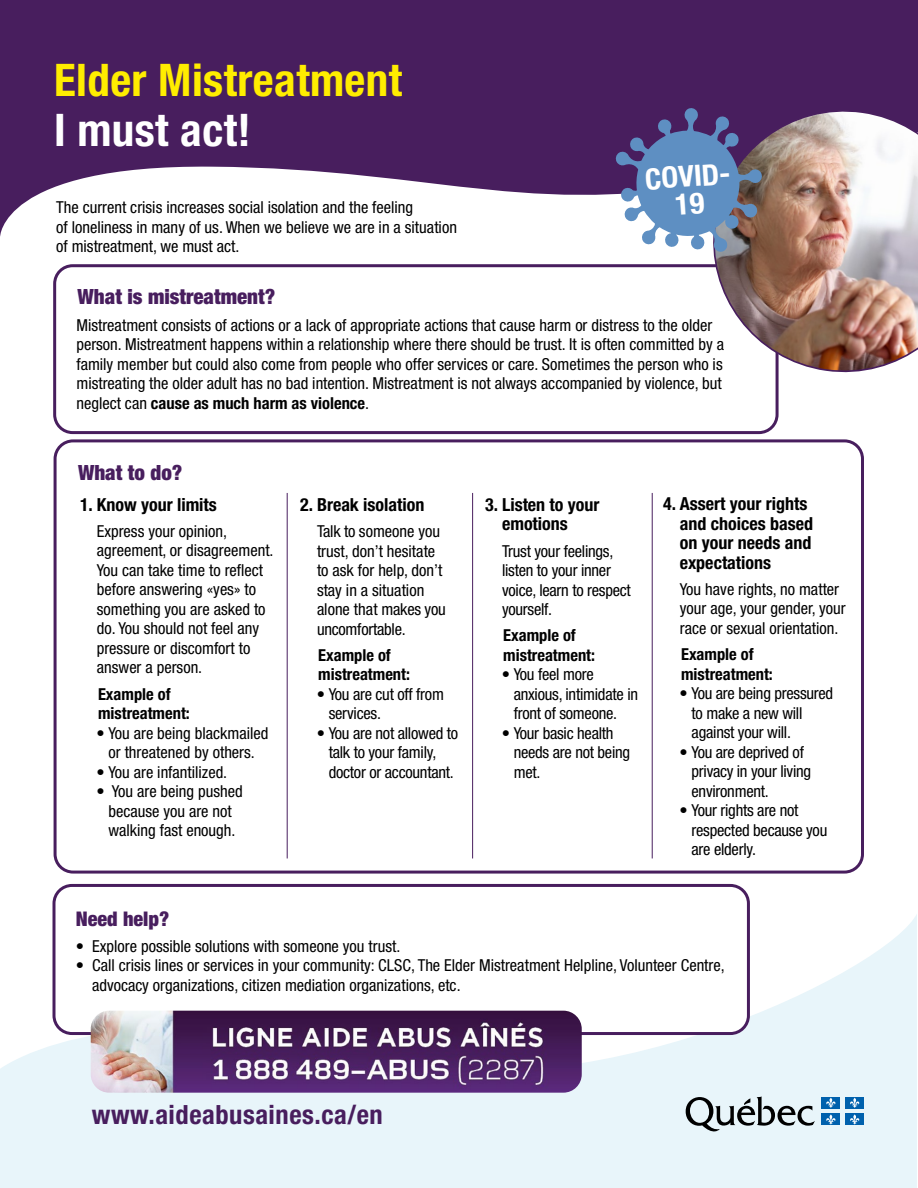
<style>
.page{position:relative;width:918px;height:1188px;background:#fff}
.page>*{position:absolute;margin:0;border:0;box-sizing:border-box;transform-origin:0 0}
.t1{font:700 condensed 45px "Helvetica Neue";letter-spacing:.01em;color:#ffed00}
.t2{font:700 condensed 45px "Helvetica Neue";letter-spacing:.01em;color:#fff}
.t3{font:700 condensed 29.4px/27.3px "Helvetica Neue";color:#fff;text-align:center}
.t4{font:700 condensed 26.55px "Helvetica Neue";letter-spacing:.02em;color:#481e5e}
.t5{font:900 condensed 21px "Helvetica Neue";color:#481e5e}
.t6{font:900 condensed 20.25px "Helvetica Neue";color:#481e5e}
.t7{font:700 condensed 18px/19.5px "Helvetica Neue";color:#000}
.t8{font:condensed 16.5px/19.5px "Helvetica Neue";color:#000}
.t9{font:700 condensed 16.5px/19.5px "Helvetica Neue";color:#000}
.s1{font-weight:700}
</style>
<div class="page">
<div style="left:53px;top:264px;width:726px;height:170px;border:3px solid #481e5e;border-radius:18px"></div>
<svg style="left:0;top:914px;width:917px;height:274px;background:#ebf6fa"></svg>
<svg style="left:0;top:0;width:918px;height:237px;fill:#481e5e"></svg>
<div style="left:54px;top:439px;width:810px;height:435px;border:3px solid #481e5e;border-radius:18px"></div>
<img style="left:703px;top:100px;width:215px;height:280px">
<svg style="left:615px;top:107px;width:148px;height:146px;background:#6d7aa3"></svg>
<div style="left:54px;top:885px;width:694px;height:149px;background:#fff;border-radius:18px"></div>
<div style="left:52px;top:884px;width:698px;height:151px;border:3px solid #481e5e;border-radius:18px"></div>
<img style="left:91px;top:1011px;width:491px;height:82px">
<hr style="left:287px;top:493px;width:1px;height:365px;background:#481e5e">
<hr style="left:652px;top:493px;width:1px;height:365px;background:#481e5e">
<hr style="left:472px;top:493px;width:1px;height:365px;background:#481e5e">
<svg style="left:686px;top:1096px;width:129px;height:36px;background:#acb6ba"></svg>
<div style="left:822px;top:1097px;width:18px;height:11px;background:#0061ad"></div>
<svg style="left:826px;top:1098px;width:10px;height:10px"></svg>
<div style="left:845px;top:1097px;width:19px;height:11px;background:#0061ad"></div>
<svg style="left:850px;top:1098px;width:10px;height:10px"></svg>
<div style="left:822px;top:1114px;width:18px;height:11px;background:#0061ad"></div>
<svg style="left:826px;top:1114px;width:10px;height:11px"></svg>
<div style="left:845px;top:1114px;width:19px;height:11px;background:#0061ad"></div>
<svg style="left:850px;top:1114px;width:10px;height:11px"></svg>
<h1 class="t1" style="left:54px;top:53px;width:350px">Elder Mistreatment</h1>
<h1 class="t2" style="left:54px;top:103px;width:198px">I must act!</h1>
<p class="t8" style="left:56px;top:197px;width:402px">The current crisis increases social isolation and the feeling<br>of loneliness in many of us. When we believe we are in a situation of mistreatment, we must act.</p>
<h2 class="t3" style="left:644px;top:165px;width:90px;rotate:-4deg">COVID-<br>19</h2>
<p class="t5" style="left:78px;top:284px;width:199px">What is mistreatment?</p>
<p class="t8" style="left:76px;top:315px;width:649px">Mistreatment consists of actions or a lack of appropriate actions that cause harm or distress to the older person. Mistreatment happens within a relationship where there should be trust. It is often committed by a family member but could also come from people who offer services or care. Sometimes the person who is mistreating the older adult has no bad intention. Mistreatment is not always accompanied by violence, but neglect can <span class="s1">cause as much harm as violence</span>.</p>
<p class="t5" style="left:78px;top:459px;width:106px">What to do?</p>
<p class="t7" style="left:80px;top:494px;width:138px">1. Know your limits</p>
<p class="t8" style="left:97px;top:521px;width:178px">Express your opinion, agreement, or disagreement.<br>You can take time to reflect before answering «yes» to something you are asked to do. You should not feel any pressure or discomfort to answer a person.</p>
<p class="t9" style="left:98px;top:684px;width:93px">Example of mistreatment:</p>
<p class="t8" style="left:97px;top:723px;width:173px;text-align:center">• You are being blackmailed or threatened by others.</p>
<p class="t8" style="left:97px;top:762px;width:132px">• You are infantilized.</p>
<p class="t8" style="left:97px;top:781px;width:148px;text-align:center">• You are being pushed because you are not walking fast enough.</p>
<p class="t7" style="left:300px;top:495px;width:126px">2. Break isolation</p>
<p class="t8" style="left:317px;top:521px;width:130px">Talk to someone you trust, don’t hesitate to ask for help, don’t stay in a situation alone that makes you uncomfortable.</p>
<p class="t9" style="left:318px;top:645px;width:93px">Example of mistreatment:</p>
<p class="t8" style="left:329px;top:684px;width:117px;text-indent:-12px">• You are cut off from services.</p>
<p class="t8" style="left:329px;top:723px;width:131px;text-indent:-12px">• You are not allowed to talk to your family, doctor or accountant.</p>
<p class="t7" style="left:502px;top:495px;width:99px;text-indent:-17px">3. Listen to your emotions</p>
<p class="t8" style="left:502px;top:541px;width:130px">Trust your feelings, listen to your inner voice, learn to respect yourself.</p>
<p class="t9" style="left:503px;top:626px;width:93px">Example of mistreatment:</p>
<p class="t8" style="left:514px;top:665px;width:126px;text-indent:-12px">• You feel more anxious, intimidate in front of someone.</p>
<p class="t8" style="left:514px;top:723px;width:118px;text-indent:-12px">• Your basic health needs are not being met.</p>
<p class="t7" style="left:680px;top:494px;width:135px;text-indent:-17px">4. Assert your rights and choices based on your needs and expectations</p>
<p class="t8" style="left:680px;top:579px;width:167px">You have rights, no matter your age, your gender, your race or sexual orientation.</p>
<p class="t9" style="left:681px;top:644px;width:93px">Example of mistreatment:</p>
<p class="t8" style="left:692px;top:684px;width:143px;text-indent:-12px">• You are being pressured to make a new will against your will.</p>
<p class="t8" style="left:692px;top:742px;width:121px;text-indent:-12px">• You are deprived of privacy in your living environment.</p>
<p class="t8" style="left:692px;top:801px;width:137px;text-indent:-12px">• Your rights are not respected because you are elderly.</p>
<p class="t6" style="left:76px;top:906px;width:95px">Need help?</p>
<p class="t8" style="left:76px;top:936px;width:326px">• Explore possible solutions with someone you trust.</p>
<p class="t8" style="left:92px;top:956px;width:634px;text-indent:-16px">• Call crisis lines or services in your community: CLSC, The Elder Mistreatment Helpline, Volunteer Centre, advocacy organizations, citizen mediation organizations, etc.</p>
<h3 class="t4" style="left:92px;top:1099px;width:293px">www.aideabusaines.ca/en</h3>
</div>
